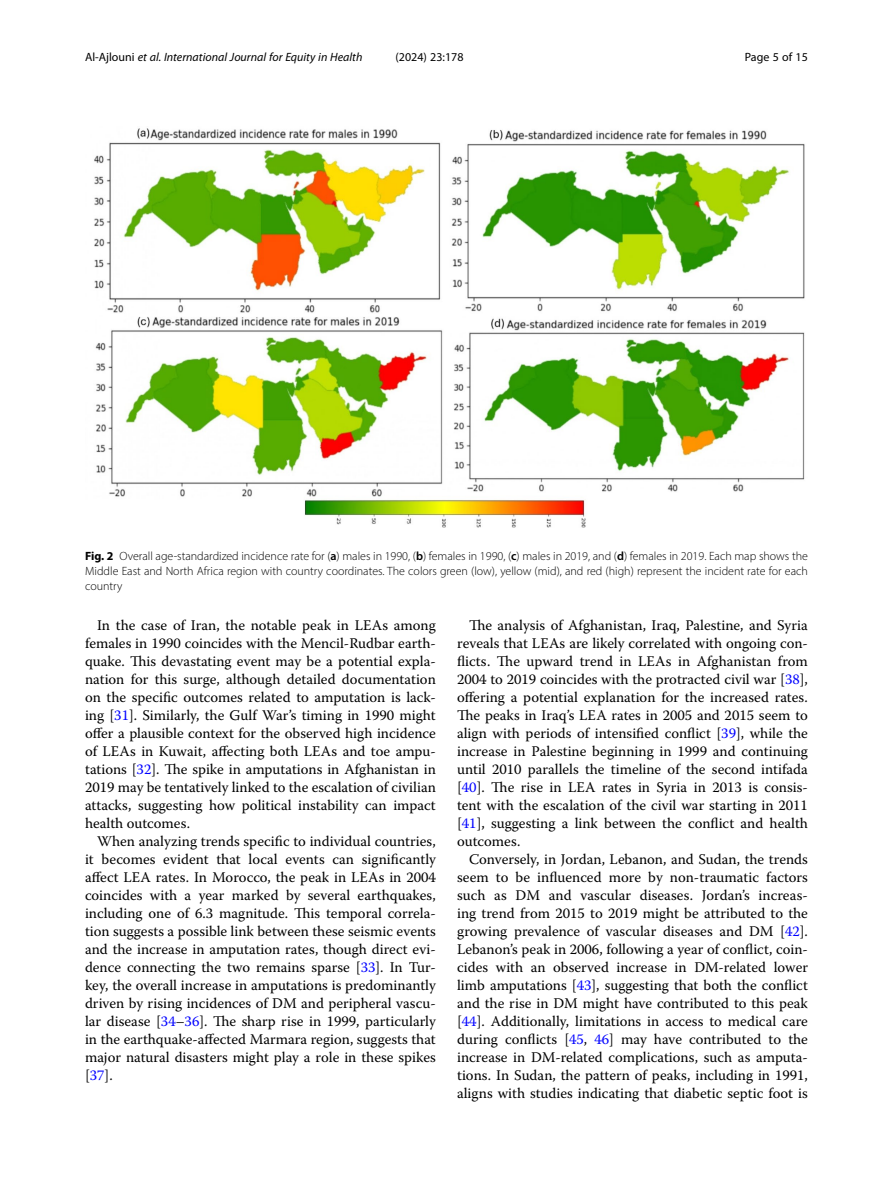
<style>
.page{position:relative;width:893px;height:1191px;background:#fff}
.page>*{position:absolute;margin:0;border:0;box-sizing:border-box;transform-origin:0 0}
.Body_Text_Indent{font:14.7px/18px "Warnock Pro";color:#000;text-align:justify}
.Figure_Caption{font:300 12px/15px "Myriad Pro";color:#000;text-align:justify}
.t1{font:italic 12px "Myriad Pro";color:#000}
.t2{font:12px "Myriad Pro";color:#000}
.s1{font-style:normal}
.s2{font-weight:700}
.s3{font-weight:600}
.s4{color:#00f}
</style>
<div class="page">
<img style="left:94px;top:128px;width:711px;height:400px">
<p class="t1" style="left:85px;top:50px;width:279px"><span class="s1">Al-Ajlouni</span> et al. International Journal for Equity in Health</p>
<p class="t2" style="left:396px;top:50px;width:70px">(2024) 23:178</p>
<p class="t2" style="left:745px;top:50px;width:65px">Page 5 of 15</p>
<p class="Figure_Caption" style="left:85px;top:548px;width:724px"><span class="s2">Fig. 2</span> Overall age-standardized incidence rate for (<span class="s3">a</span>) males in 1990, (<span class="s3">b</span>) females in 1990, (<span class="s3">c</span>) males in 2019, and (<span class="s3">d</span>) females in 2019. Each map shows the Middle East and North Africa region with country coordinates. The colors green (low), yellow (mid), and red (high) represent the incident rate for each country</p>
<p class="Body_Text_Indent" style="left:85px;top:616px;width:352px;text-indent:12px">In the case of Iran, the notable peak in LEAs among females in 1990 coincides with the Mencil-Rudbar earth&shy;quake. This devastating event may be a potential expla&shy;nation for this surge, although detailed documentation on the specific outcomes related to amputation is lack&shy;ing [<span class="s4">31</span>]. Similarly, the Gulf War’s timing in 1990 might offer a plausible context for the observed high incidence of LEAs in Kuwait, affecting both LEAs and toe ampu&shy;tations [<span class="s4">32</span>]. The spike in amputations in Afghanistan in 2019 may be tentatively linked to the escalation of civilian attacks, suggesting how political instability can impact health outcomes.</p>
<p class="Body_Text_Indent" style="left:85px;top:832px;width:352px;text-indent:12px">When analyzing trends specific to individual countries, it becomes evident that local events can significantly affect LEA rates. In Morocco, the peak in LEAs in 2004 coincides with a year marked by several earthquakes, including one of 6.3 magnitude. This temporal correla&shy;tion suggests a possible link between these seismic events and the increase in amputation rates, though direct evi&shy;dence connecting the two remains sparse [<span class="s4">33</span>]. In Tur&shy;key, the overall increase in amputations is predominantly driven by rising incidences of DM and peripheral vascu&shy;lar disease [<span class="s4">34</span>–<span class="s4">36</span>]. The sharp rise in 1999, particularly in the earthquake-affected Marmara region, suggests that major natural disasters might play a role in these spikes [<span class="s4">37</span>].</p>
<p class="Body_Text_Indent" style="left:457px;top:616px;width:352px;text-indent:12px">The analysis of Afghanistan, Iraq, Palestine, and Syria reveals that LEAs are likely correlated with ongoing con&shy;flicts. The upward trend in LEAs in Afghanistan from 2004 to 2019 coincides with the protracted civil war [<span class="s4">38</span>], offering a potential explanation for the increased rates.<br>The peaks in Iraq’s LEA rates in 2005 and 2015 seem to align with periods of intensified conflict [<span class="s4">39</span>], while the increase in Palestine beginning in 1999 and continuing until 2010 parallels the timeline of the second intifada [<span class="s4">40</span>]. The rise in LEA rates in Syria in 2013 is consis&shy;tent with the escalation of the civil war starting in 2011 [<span class="s4">41</span>], suggesting a link between the conflict and health outcomes.</p>
<p class="Body_Text_Indent" style="left:457px;top:850px;width:352px;text-indent:12px">Conversely, in Jordan, Lebanon, and Sudan, the trends seem to be influenced more by non-traumatic factors such as DM and vascular diseases. Jordan’s increas&shy;ing trend from 2015 to 2019 might be attributed to the growing prevalence of vascular diseases and DM [<span class="s4">42</span>].<br>Lebanon’s peak in 2006, following a year of conflict, coin&shy;cides with an observed increase in DM-related lower limb amputations [<span class="s4">43</span>], suggesting that both the conflict and the rise in DM might have contributed to this peak [<span class="s4">44</span>]. Additionally, limitations in access to medical care during conflicts [<span class="s4">45</span>, <span class="s4">46</span>] may have contributed to the increase in DM-related complications, such as amputa&shy;tions. In Sudan, the pattern of peaks, including in 1991, aligns with studies indicating that diabetic septic foot is</p>
</div>
